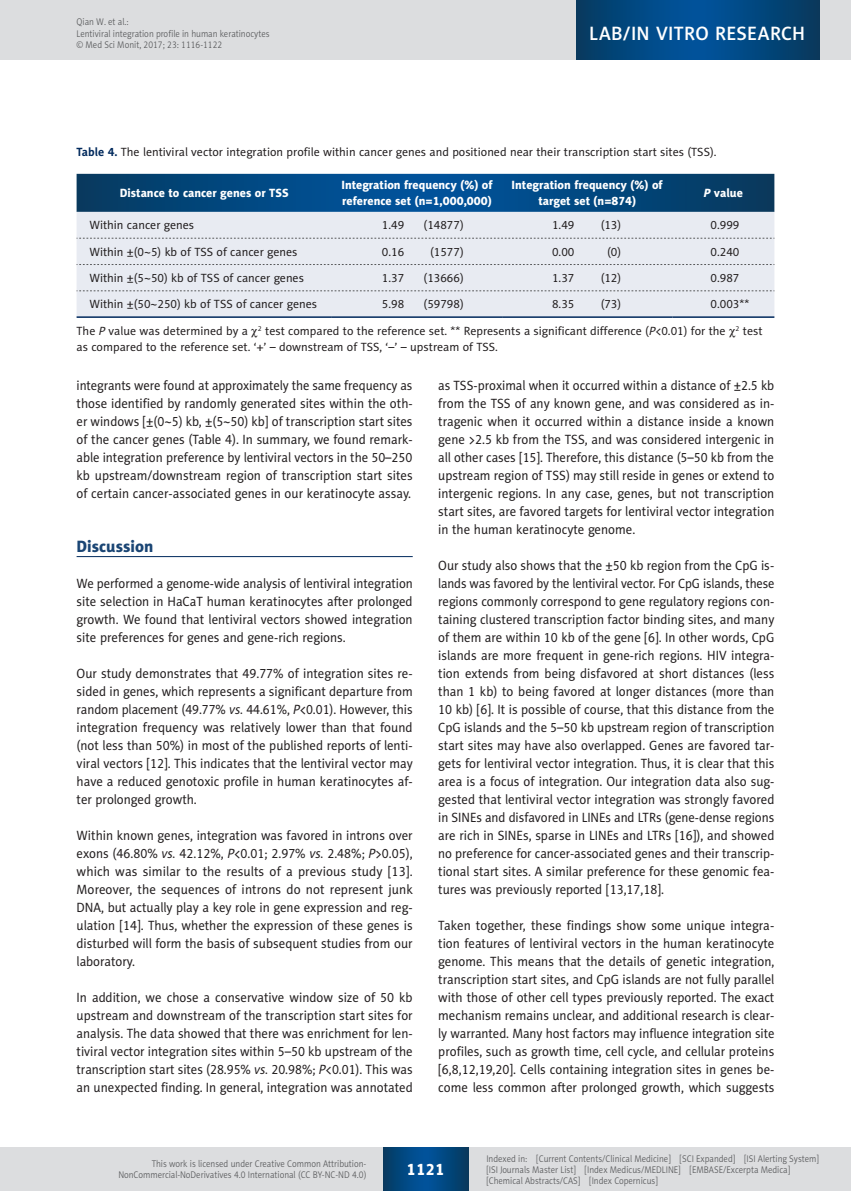
<style>
.page{position:relative;width:851px;height:1191px;background:#fff}
.page>*{position:absolute;margin:0;border:0;box-sizing:border-box;transform-origin:0 0}
.t1{font:19.5px "Naomi Sans EFN Medium";letter-spacing:.01em;color:#fff}
.MSM_Headline_1{font:16.5px "Naomi Sans EFN Heavy";color:#1a4574}
.t2{font:16.5px "Naomi Sans EFN Heavy";color:#fff}
.MSM_Body{font:13.5px/18px "Naomi Sans EFN";color:#231f20;text-align:justify;scale:.95 1}
.MSM_Body-2{font:13.5px/18px "Naomi Sans EFN";color:#231f20;text-align:justify;scale:.94 1}
.MSM_Body-3{font:13.5px/18px "Naomi Sans EFN";color:#231f20;text-align:justify;scale:.96 1}
.MSM_Tabela_zawartosc{font:12px "Naomi Sans EFN";color:#231f20}
.MSM_Table_podpis_dol{font:12px/15.8px "Naomi Sans EFN";color:#231f20}
.MSM_Tabela_Head{font:12px/15.8px "Naomi Sans EFN Heavy";color:#fff}
.MSM_Tabela_tytul{font:12px "Naomi Sans EFN";color:#231f20}
.t3{font:9.75px/11.2px "Naomi Sans EFN Light";color:#57585a;scale:.9 1}
.s1{font-weight:700;color:#00295c}
.s2{font-style:italic}
.s3{font-family:"Standard Sym L"}
</style>
<div class="page">
<hr style="left:77px;top:556px;width:335px;height:1px;background:#00295c">
<svg style="left:77px;top:174px;width:697px;height:38px;background:#03477f"></svg>
<div style="left:77px;top:212px;width:697px;height:104px;background:#e8ebf2"></div>
<svg style="left:77px;top:238px;width:697px;height:1px"></svg>
<svg style="left:77px;top:264px;width:697px;height:1px"></svg>
<svg style="left:77px;top:290px;width:697px;height:1px"></svg>
<hr style="left:77px;top:316px;width:255px;height:2px;background:#00295c">
<hr style="left:332px;top:316px;width:170px;height:2px;background:#00295c">
<hr style="left:502px;top:316px;width:170px;height:2px;background:#00295c">
<hr style="left:672px;top:316px;width:102px;height:2px;background:#00295c">
<div style="left:0;top:1148px;width:850px;height:43px;background:#dcdddf"></div>
<svg style="left:383px;top:1147px;width:85px;height:43px;background:#02477e"></svg>
<div style="left:0;top:0;width:850px;height:60px;background:#dcdddf"></div>
<svg style="left:576px;top:0;width:243px;height:60px;background:#02477e"></svg>
<p class="t3" style="left:77px;top:16px;width:216px">Qian W. et al.:<br>Lentiviral integration profile in human keratinocytes © Med Sci Monit, 2017; 23: 1116-1122</p>
<h1 class="t1" style="left:589px;top:22px;width:217px">LAB/IN VITRO RESEARCH</h1>
<p class="MSM_Tabela_tytul" style="left:77px;top:145px;width:641px"><span class="s1">Table 4.</span> The lentiviral vector integration profile within cancer genes and positioned near their transcription start sites (TSS).</p>
<p class="MSM_Tabela_Head" style="left:120px;top:185px;width:170px">Distance to cancer genes or TSS</p>
<p class="MSM_Tabela_Head" style="left:341px;top:177px;width:153px">Integration frequency (%) of reference set (n=1,000,000)</p>
<p class="MSM_Tabela_Head" style="left:511px;top:177px;width:153px;text-align:center">Integration frequency (%) of target set (n=874)</p>
<p class="MSM_Tabela_Head" style="left:703px;top:185px;width:41px"><span class="s2">P</span> value</p>
<p class="MSM_Tabela_zawartosc" style="left:89px;top:218px;width:106px">Within cancer genes</p>
<p class="MSM_Tabela_zawartosc" style="left:382px;top:218px;width:24px">1.49</p>
<p class="MSM_Tabela_zawartosc" style="left:423px;top:218px;width:42px">(14877)</p>
<p class="MSM_Tabela_zawartosc" style="left:552px;top:218px;width:24px">1.49</p>
<p class="MSM_Tabela_zawartosc" style="left:600px;top:218px;width:22px">(13)</p>
<p class="MSM_Tabela_zawartosc" style="left:710px;top:218px;width:30px">0.999</p>
<p class="MSM_Tabela_zawartosc" style="left:89px;top:245px;width:209px">Within ±(0~5) kb of TSS of cancer genes</p>
<p class="MSM_Tabela_zawartosc" style="left:382px;top:245px;width:24px">0.16</p>
<p class="MSM_Tabela_zawartosc" style="left:430px;top:245px;width:35px">(1577)</p>
<p class="MSM_Tabela_zawartosc" style="left:552px;top:245px;width:24px">0.00</p>
<p class="MSM_Tabela_zawartosc" style="left:607px;top:245px;width:16px">(0)</p>
<p class="MSM_Tabela_zawartosc" style="left:710px;top:245px;width:30px">0.240</p>
<p class="MSM_Tabela_zawartosc" style="left:89px;top:271px;width:216px">Within ±(5~50) kb of TSS of cancer genes</p>
<p class="MSM_Tabela_zawartosc" style="left:382px;top:271px;width:24px">1.37</p>
<p class="MSM_Tabela_zawartosc" style="left:423px;top:271px;width:42px">(13666)</p>
<p class="MSM_Tabela_zawartosc" style="left:552px;top:271px;width:24px">1.37</p>
<p class="MSM_Tabela_zawartosc" style="left:600px;top:271px;width:22px">(12)</p>
<p class="MSM_Tabela_zawartosc" style="left:710px;top:271px;width:30px">0.987</p>
<p class="MSM_Tabela_zawartosc" style="left:89px;top:297px;width:229px">Within ±(50~250) kb of TSS of cancer genes</p>
<p class="MSM_Tabela_zawartosc" style="left:382px;top:297px;width:24px">5.98</p>
<p class="MSM_Tabela_zawartosc" style="left:423px;top:297px;width:42px">(59798)</p>
<p class="MSM_Tabela_zawartosc" style="left:552px;top:297px;width:24px">8.35</p>
<p class="MSM_Tabela_zawartosc" style="left:600px;top:297px;width:22px">(73)</p>
<p class="MSM_Tabela_zawartosc" style="left:710px;top:297px;width:40px">0.003**</p>
<p class="MSM_Table_podpis_dol" style="left:77px;top:323px;width:687px">The <span class="s2">P</span> value was determined by a <span class="s3">c</span><sup>2</sup> test compared to the reference set. ** Represents a significant difference (<span class="s2">P</span>&lt;0.01) for the <span class="s3">c</span><sup>2</sup> test as compared to the reference set. ‘+’ – downstream of TSS, ‘–’ – upstream of TSS.</p>
<p class="MSM_Body-2" style="left:77px;top:376px;width:359px">integrants were found at approximately the same frequency as those identified by randomly generated sites within the oth&shy;er windows [±(0~5) kb, ±(5~50) kb] of transcription start sites of the cancer genes (Table 4). In summary, we found remark&shy;able integration preference by lentiviral vectors in the 50–250 kb upstream/downstream region of transcription start sites of certain cancer-associated genes in our keratinocyte assay.</p>
<p class="MSM_Headline_1" style="left:77px;top:536px;width:78px">Discussion</p>
<p class="MSM_Body-2" style="left:77px;top:574px;width:359px">We performed a genome-wide analysis of lentiviral integration site selection in HaCaT human keratinocytes after prolonged growth. We found that lentiviral vectors showed integration site preferences for genes and gene-rich regions.</p>
<p class="MSM_Body" style="left:77px;top:664px;width:355px">Our study demonstrates that 49.77% of integration sites re&shy;sided in genes, which represents a significant departure from random placement (49.77% <span class="s2">vs.</span> 44.61%, <span class="s2">P</span>&lt;0.01). However, this integration frequency was relatively lower than that found (not less than 50%) in most of the published reports of lenti&shy;viral vectors [12]. This indicates that the lentiviral vector may have a reduced genotoxic profile in human keratinocytes af&shy;ter prolonged growth.</p>
<p class="MSM_Body" style="left:77px;top:826px;width:355px">Within known genes, integration was favored in introns over exons (46.80% <span class="s2">vs.</span> 42.12%, <span class="s2">P</span>&lt;0.01; 2.97% <span class="s2">vs.</span> 2.48%; <span class="s2">P</span>&gt;0.05), which was similar to the results of a previous study [13].<br>Moreover, the sequences of introns do not represent junk DNA, but actually play a key role in gene expression and reg&shy;ulation [14]. Thus, whether the expression of these genes is disturbed will form the basis of subsequent studies from our laboratory.</p>
<p class="MSM_Body" style="left:77px;top:988px;width:355px">In addition, we chose a conservative window size of 50 kb upstream and downstream of the transcription start sites for analysis. The data showed that there was enrichment for len&shy;tiviral vector integration sites within 5–50 kb upstream of the transcription start sites (28.95% <span class="s2">vs.</span> 20.98%; <span class="s2">P</span>&lt;0.01). This was an unexpected finding. In general, integration was annotated</p>
<p class="MSM_Body" style="left:438px;top:376px;width:355px">as TSS-proximal when it occurred within a distance of ±2.5 kb from the TSS of any known gene, and was considered as in&shy;tragenic when it occurred within a distance inside a known gene &gt;2.5 kb from the TSS, and was considered intergenic in all other cases [15]. Therefore, this distance (5–50 kb from the upstream region of TSS) may still reside in genes or extend to intergenic regions. In any case, genes, but not transcription start sites, are favored targets for lentiviral vector integration in the human keratinocyte genome.</p>
<p class="MSM_Body" style="left:438px;top:556px;width:355px">Our study also shows that the ±50 kb region from the CpG is&shy;lands was favored by the lentiviral vector. For CpG islands, these regions commonly correspond to gene regulatory regions con&shy;taining clustered transcription factor binding sites, and many of them are within 10 kb of the gene [6]. In other words, CpG islands are more frequent in gene-rich regions. HIV integra&shy;tion extends from being disfavored at short distances (less than 1 kb) to being favored at longer distances (more than 10 kb) [6]. It is possible of course, that this distance from the CpG islands and the 5–50 kb upstream region of transcription start sites may have also overlapped. Genes are favored tar&shy;gets for lentiviral vector integration. Thus, it is clear that this area is a focus of integration. Our integration data also sug&shy;gested that lentiviral vector integration was strongly favored in SINEs and disfavored in LINEs and LTRs (gene-dense regions are rich in SINEs, sparse in LINEs and LTRs [16]), and showed no preference for cancer-associated genes and their transcrip&shy;tional start sites. A similar preference for these genomic fea&shy;tures was previously reported [13,17,18].</p>
<p class="MSM_Body-3" style="left:438px;top:916px;width:352px">Taken together, these findings show some unique integra&shy;tion features of lentiviral vectors in the human keratinocyte genome. This means that the details of genetic integration, transcription start sites, and CpG islands are not fully parallel with those of other cell types previously reported. The exact mechanism remains unclear, and additional research is clear&shy;ly warranted. Many host factors may influence integration site profiles, such as growth time, cell cycle, and cellular proteins [6,8,12,19,20]. Cells containing integration sites in genes be&shy;come less common after prolonged growth, which suggests</p>
<p class="t3" style="left:118px;top:1158px;width:277px;text-align:right">This work is licensed under Creative Common Attribution-<br>NonCommercial-NoDerivatives 4.0 International (CC BY-NC-ND 4.0)</p>
<p class="t2" style="left:406px;top:1159px;width:40px">1121</p>
<p class="t3" style="left:486px;top:1152px;width:371px">Indexed in: [Current Contents/Clinical Medicine] [SCI Expanded] [ISI Alerting System] [ISI Journals Master List] [Index Medicus/MEDLINE] [EMBASE/Excerpta Medica] [Chemical Abstracts/CAS] [Index Copernicus]</p>
</div>
